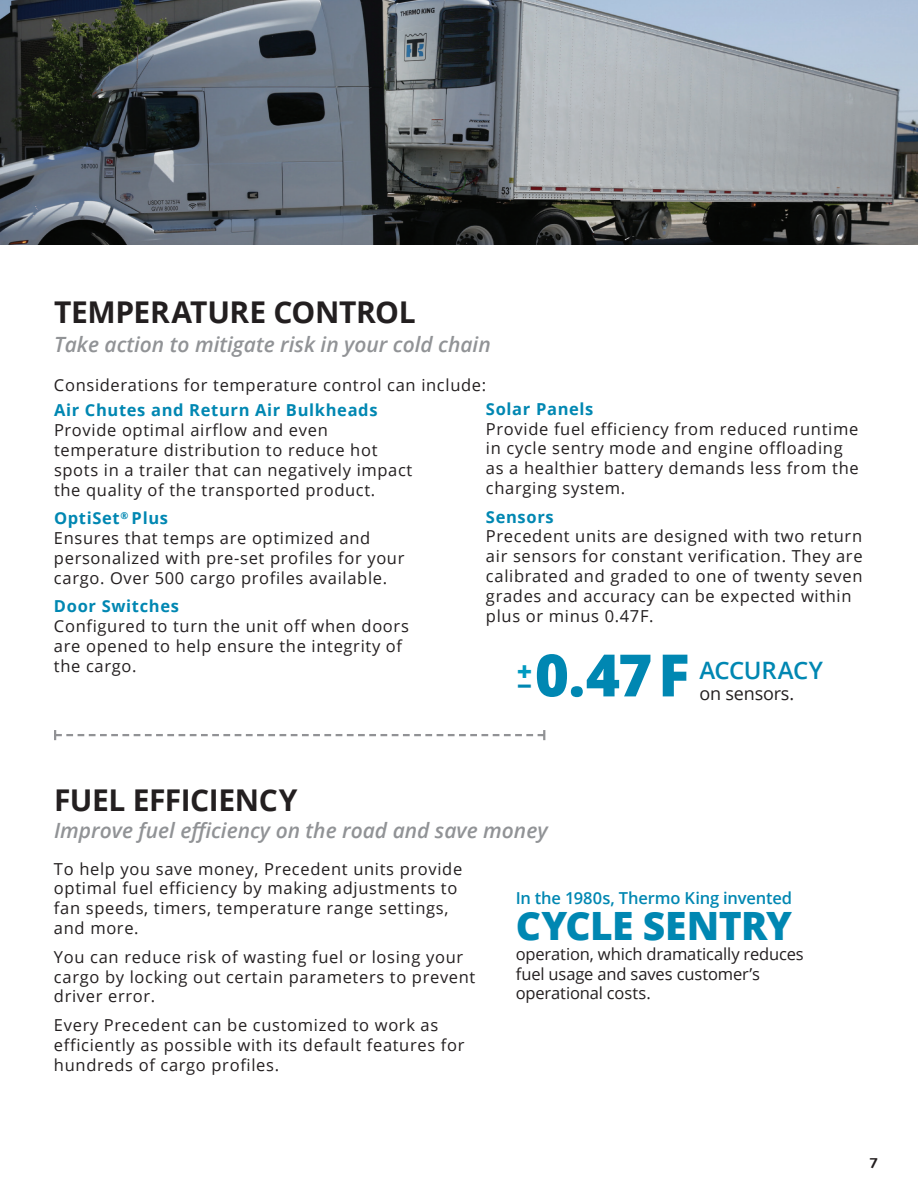
<style>
.page{position:relative;width:918px;height:1188px;background:#fff}
.page>*{position:absolute;margin:0;border:0;box-sizing:border-box;transform-origin:0 0}
.t1{font:800 58.5px "Open Sans";color:#0087b2}
.t2{font:800 39px "Open Sans";letter-spacing:-.015em;color:#0087b2}
.t3{font:700 30px "Open Sans";letter-spacing:-.015em;color:#231f20}
.t4{font:800 26.25px "Open Sans";color:#009ac0}
.t5{font:600 24px "Open Sans";letter-spacing:-.015em;color:#0087b2}
.t6{font:italic 600 21px "Open Sans";color:#919396}
.t7{font:18px "Open Sans";letter-spacing:-.01em;color:#231f20}
.t8{font:16.5px/19.8px "Open Sans";letter-spacing:.04em;color:#231f20}
.t9{font:16.5px/19.8px "Open Sans";letter-spacing:-.01em;color:#231f20}
.t10{font:700 16.5px "Open Sans";letter-spacing:.04em;color:#0087b2}
.t11{font:600 16.5px "Open Sans";letter-spacing:-.01em;color:#0087b2}
.t12{font:700 15px "Foundry Form Sans";color:#231f20}
.s1{font-weight:700;color:#0087b2}
.s2{font-size:25.5px;color:#0087b2}
</style>
<div class="page">
<svg style="left:54px;top:730px;width:491px;height:10px"></svg>
<img style="left:0;top:0;width:918px;height:244px">
<h3 class="t3" style="left:54px;top:291px;width:363px">TEMPERATURE CONTROL</h3>
<p class="t6" style="left:54px;top:330px;width:438px">Take action to mitigate risk in your cold chain</p>
<p class="t8" style="left:54px;top:374px;width:434px">Considerations for temperature control can include:</p>
<p class="t10" style="left:54px;top:399px;width:325px">Air Chutes and Return Air Bulkheads</p>
<p class="t8" style="left:54px;top:420px;width:360px">Provide optimal airflow and even temperature distribution to reduce hot spots in a trailer that can negatively impact the quality of the transported product.</p>
<p class="t8" style="left:54px;top:508px;width:352px"><span class="s1">OptiSet</span><sup>®</sup> <span class="s1">Plus<br></span>Ensures that temps are optimized and personalized with pre-set profiles for your cargo. Over 500 cargo profiles available.</p>
<p class="t10" style="left:54px;top:595px;width:127px">Door Switches</p>
<p class="t8" style="left:54px;top:616px;width:356px">Configured to turn the unit off when doors are opened to help ensure the integrity of the cargo.</p>
<p class="t10" style="left:486px;top:397px;width:109px">Solar Panels</p>
<p class="t8" style="left:486px;top:418px;width:374px">Provide fuel efficiency from reduced runtime in cycle sentry mode and engine offloading as a healthier battery demands less from the charging system.</p>
<p class="t10" style="left:486px;top:505px;width:69px">Sensors</p>
<p class="t8" style="left:486px;top:526px;width:378px">Precedent units are designed with two return air sensors for constant verification. They are calibrated and graded to one of twenty seven grades and accuracy can be expected within plus or minus 0.47F.</p>
<h3 class="t4" style="left:517px;top:652px;width:16px">+<span class="s2">_</span></h3>
<h1 class="t1" style="left:535px;top:631px;width:156px">0.47 F</h1>
<h3 class="t5" style="left:699px;top:654px;width:125px">ACCURACY</h3>
<p class="t7" style="left:699px;top:682px;width:96px">on sensors.</p>
<h3 class="t3" style="left:54px;top:779px;width:245px">FUEL EFFICIENCY</h3>
<p class="t6" style="left:54px;top:816px;width:495px">Improve fuel efficiency on the road and save money</p>
<p class="t8" style="left:54px;top:858px;width:410px">To help you save money, Precedent units provide optimal fuel efficiency by making adjustments to fan speeds, timers, temperature range settings, and more.</p>
<p class="t8" style="left:54px;top:946px;width:423px">You can reduce risk of wasting fuel or losing your cargo by locking out certain parameters to prevent driver error.</p>
<p class="t8" style="left:54px;top:1015px;width:412px">Every Precedent can be customized to work as efficiently as possible with its default features for hundreds of cargo profiles.</p>
<p class="t11" style="left:516px;top:887px;width:278px">In the 1980s, Thermo King invented</p>
<h2 class="t2" style="left:516px;top:896px;width:278px">CYCLE SENTRY</h2>
<p class="t9" style="left:516px;top:943px;width:290px">operation, which dramatically reduces fuel usage and saves customer’s operational costs.</p>
<p class="t12" style="left:870px;top:1155px;width:9px">7</p>
</div>
